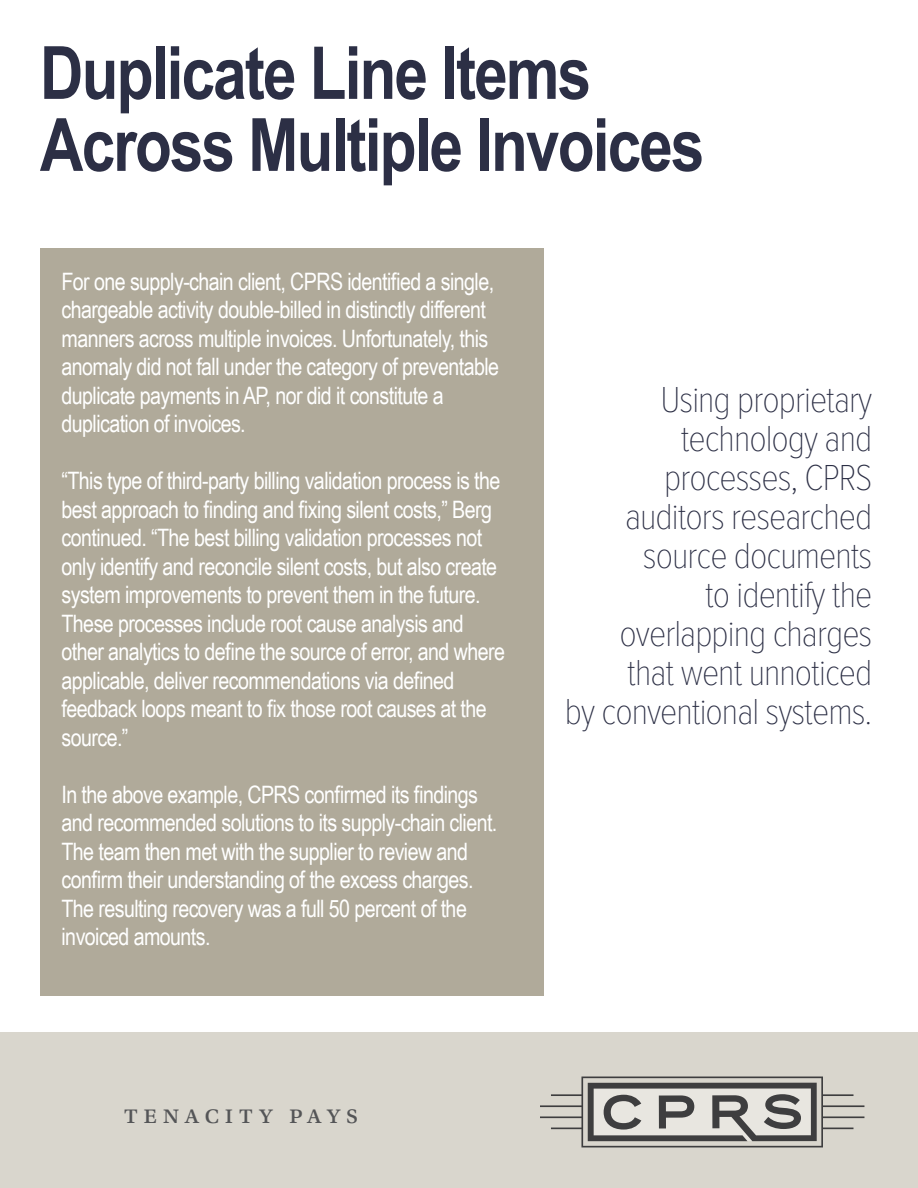
<style>
.page{position:relative;width:918px;height:1188px;background:#fff}
.page>*{position:absolute;margin:0;border:0;box-sizing:border-box;transform-origin:0 0}
.t1{font:700 73.5px "Arial Narrow";letter-spacing:-.025em;color:#2c2f45}
.t2{font:100 37.5px/39px "Proxima Nova Cond";letter-spacing:-.025em;color:#2c2f45;text-align:right}
.t3{font:27px "Utopia Std";letter-spacing:.2em;color:#545557}
.t4{font:24px/28.5px "Arial Narrow";letter-spacing:-.025em;color:#fff}
</style>
<div class="page">
<div style="left:0;top:1032px;width:918px;height:156px;background:#d9d6cd"></div>
<svg style="left:540px;top:1077px;width:324px;height:70px"></svg>
<div style="left:40px;top:248px;width:503px;height:748px;background:#b0aa9a"></div>
<p class="t1" style="left:40px;top:17px;width:553px">Duplicate Line Items</p>
<p class="t1" style="left:40px;top:89px;width:666px">Across Multiple Invoices</p>
<p class="t4" style="left:62px;top:266px;width:439px">For one supply-chain client, CPRS identified a single, chargeable activity double-billed in distinctly different manners across multiple invoices. Unfortunately, this anomaly did not fall under the category of preventable duplicate payments in AP, nor did it constitute a duplication of invoices.</p>
<p class="t4" style="left:62px;top:466px;width:445px">“This type of third-party billing validation process is the best approach to finding and fixing silent costs,” Berg continued. “The best billing validation processes not only identify and reconcile silent costs, but also create system improvements to prevent them in the future.<br>These processes include root cause analysis and other analytics to define the source of error, and where applicable, deliver recommendations via defined feedback loops meant to fix those root causes at the source.”</p>
<p class="t4" style="left:62px;top:779px;width:437px">In the above example, CPRS confirmed its findings and recommended solutions to its supply-chain client.<br>The team then met with the supplier to review and confirm their understanding of the excess charges.<br>The resulting recovery was a full 50 percent of the invoiced amounts.</p>
<p class="t2" style="left:565px;top:378px;width:309px">Using proprietary technology and processes, CPRS auditors researched source documents<br>to identify the overlapping charges that went unnoticed<br>by conventional systems.</p>
<p class="t3" style="left:124px;top:1100px;width:235px">tenacity pays</p>
</div>
